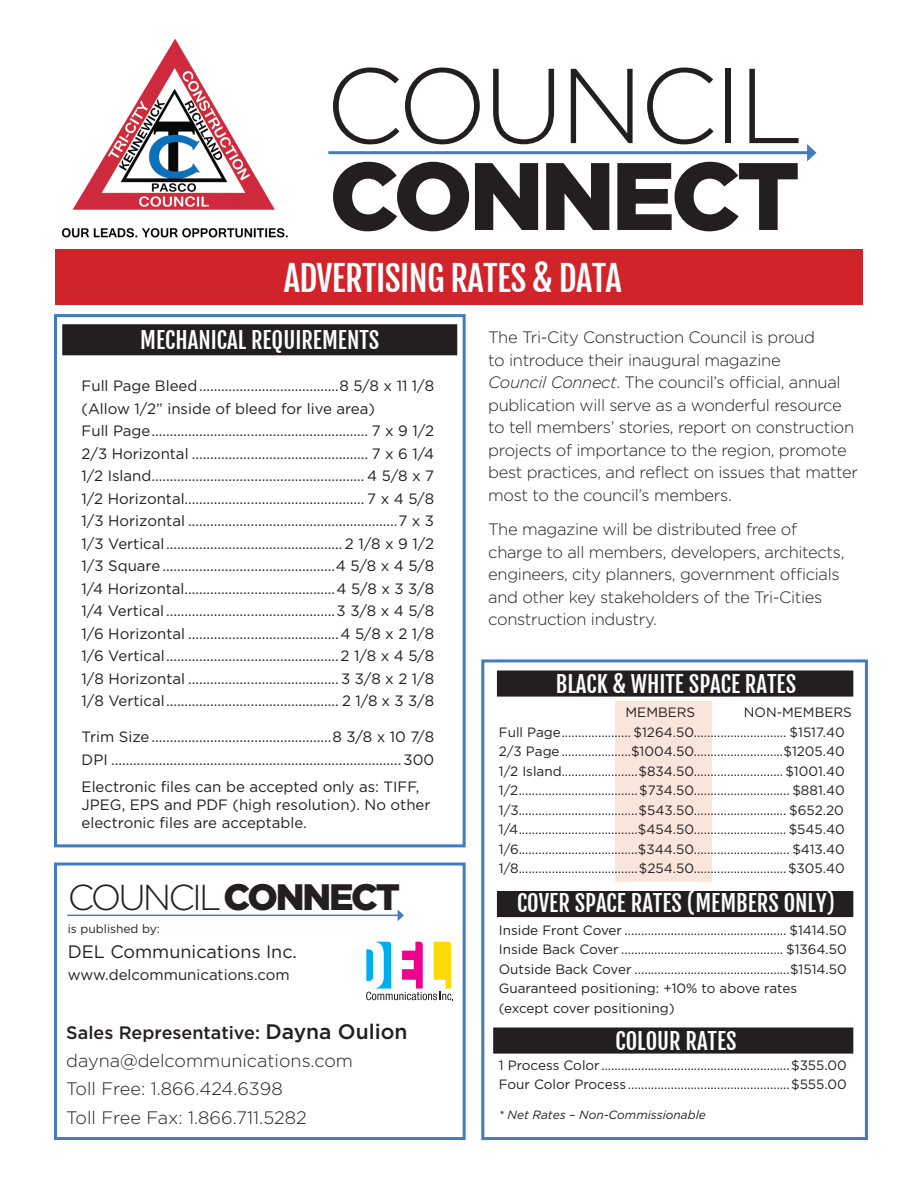
<style>
.page{position:relative;width:918px;height:1188px;background:#fff}
.page>*{position:absolute;margin:0;border:0;box-sizing:border-box;transform-origin:0 0}
.t1{font:300 106.2px "Gotham";letter-spacing:-.04em;color:#231f20}
.t2{font:900 95.55px "Gotham";letter-spacing:-.04em;color:#231f20}
.t3{font:300 36px "Gotham";letter-spacing:-.08em;color:#231f20}
.t4{font:34.5px "Fjalla One";letter-spacing:-.02em;color:#fff}
.t5{font:22.5px "Fjalla One";color:#fff}
.t6{font:300 18px "Gotham";color:#231f20}
.t7{font:500 18px "Gotham";color:#231f20}
.t8{font:18px "Gotham";color:#231f20}
.t9{font:300 16.5px/22.5px "Gotham";letter-spacing:-.02em;color:#231f20}
.t10{font:15px/18px "Gotham";color:#231f20}
.text{font:13.5px "Gotham";color:#231f20}
.t11{font:italic 12px "Gotham";color:#231f20}
.t12{font:12px "Gotham";color:#231f20}
.s1{font-weight:900;font-size:36.75px}
.s2{font-size:21px}
.s3{font-style:italic}
</style>
<div class="page">
<div style="left:481px;top:659px;width:387px;height:481px;border:3px solid #427cbf"></div>
<div style="left:616px;top:701px;width:96px;height:181px;background:#f9e5dc"></div>
<div style="left:495px;top:1029px;width:357px;height:23px;background:#231f20"></div>
<div style="left:493px;top:1028px;width:360px;height:26px;border:3px solid #231f20"></div>
<div style="left:498px;top:893px;width:354px;height:23px;background:#231f20"></div>
<div style="left:497px;top:891px;width:356px;height:26px;border:3px solid #231f20"></div>
<div style="left:498px;top:672px;width:354px;height:23px;background:#231f20"></div>
<div style="left:497px;top:671px;width:356px;height:26px;border:3px solid #231f20"></div>
<div style="left:64px;top:326px;width:392px;height:28px;background:#231f20"></div>
<div style="left:62px;top:324px;width:395px;height:31px;border:3px solid #231f20"></div>
<svg style="left:366px;top:942px;width:87px;height:58px"></svg>
<div style="left:56px;top:250px;width:807px;height:55px;background:#d1232a"></div>
<div style="left:54px;top:314px;width:412px;height:533px;border:3px solid #427cbf"></div>
<div style="left:54px;top:863px;width:412px;height:277px;border:3px solid #427cbf"></div>
<img style="left:61px;top:38px;width:227px;height:200px">
<hr style="left:328px;top:151px;width:482px;height:3px;background:#427cbf">
<svg style="left:807px;top:144px;width:9px;height:17px"></svg>
<hr style="left:67px;top:915px;width:331px;height:1px;background:#427cbf">
<svg style="left:398px;top:910px;width:6px;height:11px"></svg>
<p class="t1" style="left:325px;top:38px;width:480px">COUNCIL</p>
<p class="t2" style="left:329px;top:141px;width:472px">CONNECT</p>
<p class="t4" style="left:284px;top:258px;width:340px">ADVERTISING RATES &amp; DATA</p>
<p class="t5" style="left:140px;top:326px;width:241px">MECHANICAL REQUIREMENTS</p>
<p class="t10" style="left:82px;top:377px;width:354px">Full Page Bleed......................................8 5/8 x 11 1/8</p>
<p class="t10" style="left:82px;top:399px;width:295px">(Allow 1/2” inside of bleed for live area)</p>
<p class="t10" style="left:82px;top:422px;width:354px">Full Page........................................................... 7 x 9 1/2</p>
<p class="t10" style="left:82px;top:444px;width:354px">2/3 Horizontal ................................................ 7 x 6 1/4</p>
<p class="t10" style="left:82px;top:467px;width:354px">1/2 Island.......................................................... 4 5/8 x 7</p>
<p class="t10" style="left:82px;top:489px;width:354px">1/2 Horizontal................................................. 7 x 4 5/8</p>
<p class="t10" style="left:82px;top:512px;width:354px">1/3 Horizontal .........................................................7 x 3</p>
<p class="t10" style="left:82px;top:534px;width:354px">1/3 Vertical................................................ 2 1/8 x 9 1/2</p>
<p class="t10" style="left:82px;top:557px;width:354px">1/3 Square...............................................4 5/8 x 4 5/8</p>
<p class="t10" style="left:82px;top:579px;width:354px">1/4 Horizontal.........................................4 5/8 x 3 3/8</p>
<p class="t10" style="left:82px;top:602px;width:354px">1/4 Vertical ..............................................3 3/8 x 4 5/8</p>
<p class="t10" style="left:82px;top:624px;width:354px">1/6 Horizontal .........................................4 5/8 x 2 1/8</p>
<p class="t10" style="left:82px;top:647px;width:354px">1/6 Vertical...............................................2 1/8 x 4 5/8</p>
<p class="t10" style="left:82px;top:669px;width:354px">1/8 Horizontal ......................................... 3 3/8 x 2 1/8</p>
<p class="t10" style="left:82px;top:692px;width:354px">1/8 Vertical............................................... 2 1/8 x 3 3/8</p>
<p class="t10" style="left:82px;top:728px;width:354px">Trim Size.................................................8 3/8 x 10 7/8</p>
<p class="t10" style="left:82px;top:750px;width:354px">DPI ...............................................................................300</p>
<p class="t10" style="left:82px;top:777px;width:350px">Electronic files can be accepted only as: TIFF,<br>JPEG, EPS and PDF (high resolution). No other electronic files are acceptable.</p>
<p class="t3" style="left:68px;top:875px;width:334px">COUNCIL <span class="s1">CONNECT</span></p>
<p class="t12" style="left:68px;top:921px;width:94px">is published by:</p>
<p class="t8" style="left:68px;top:940px;width:231px">DEL Communications Inc.</p>
<p class="t10" style="left:68px;top:966px;width:223px">www.delcommunications.com</p>
<p class="t7" style="left:66px;top:1020px;width:343px">Sales Representative: <span class="s2">Dayna Oulion</span></p>
<p class="t6" style="left:66px;top:1049px;width:288px">dayna@delcommunications.com</p>
<p class="t6" style="left:66px;top:1077px;width:218px">Toll Free: 1.866.424.6398</p>
<p class="t6" style="left:66px;top:1106px;width:242px">Toll Free Fax: 1.866.711.5282</p>
<p class="t9" style="left:488px;top:326px;width:371px">The Tri-City Construction Council is proud<br>to introduce their inaugural magazine<br><span class="s3">Council Connect</span>. The council’s official, annual publication will serve as a wonderful resource to tell members’ stories, report on construction projects of importance to the region, promote best practices, and reflect on issues that matter most to the council’s members.</p>
<p class="t9" style="left:488px;top:518px;width:358px">The magazine will be distributed free of charge to all members, developers, architects, engineers, city planners, government officials and other key stakeholders of the Tri-Cities construction industry.</p>
<p class="t5" style="left:556px;top:670px;width:242px">BLACK &amp; WHITE SPACE RATES</p>
<p class="text" style="left:626px;top:704px;width:71px">MEMBERS</p>
<p class="text" style="left:744px;top:704px;width:109px">NON-MEMBERS</p>
<p class="text" style="left:499px;top:723px;width:348px">Full Page..................... $1264.50............................ $1517.40</p>
<p class="text" style="left:499px;top:743px;width:348px">2/3 Page .....................$1004.50...........................$1205.40</p>
<p class="text" style="left:499px;top:762px;width:348px">1/2 Island.......................$834.50...........................$1001.40</p>
<p class="text" style="left:499px;top:782px;width:348px">1/2....................................$734.50............................. $881.40</p>
<p class="text" style="left:499px;top:801px;width:347px">1/3....................................$543.50............................ $652.20</p>
<p class="text" style="left:499px;top:821px;width:348px">1/4....................................$454.50............................$545.40</p>
<p class="text" style="left:499px;top:840px;width:348px">1/6....................................$344.50............................. $413.40</p>
<p class="text" style="left:499px;top:860px;width:348px">1/8....................................$254.50............................$305.40</p>
<p class="t5" style="left:517px;top:890px;width:320px">COVER SPACE RATES (MEMBERS ONLY)</p>
<p class="text" style="left:499px;top:922px;width:350px">Inside Front Cover ................................................. $1414.50</p>
<p class="text" style="left:499px;top:941px;width:350px">Inside Back Cover ................................................. $1364.50</p>
<p class="text" style="left:499px;top:961px;width:350px">Outside Back Cover ...............................................$1514.50</p>
<p class="text" style="left:499px;top:980px;width:300px">Guaranteed positioning: +10% to above rates</p>
<p class="text" style="left:499px;top:1000px;width:177px">(except cover positioning)</p>
<p class="t5" style="left:615px;top:1028px;width:123px">COLOUR RATES</p>
<p class="text" style="left:499px;top:1057px;width:350px">1 Process Color .........................................................$355.00</p>
<p class="text" style="left:499px;top:1076px;width:350px">Four Color Process .................................................$555.00</p>
<p class="t11" style="left:499px;top:1108px;width:209px">* Net Rates – Non-Commissionable</p>
</div>
